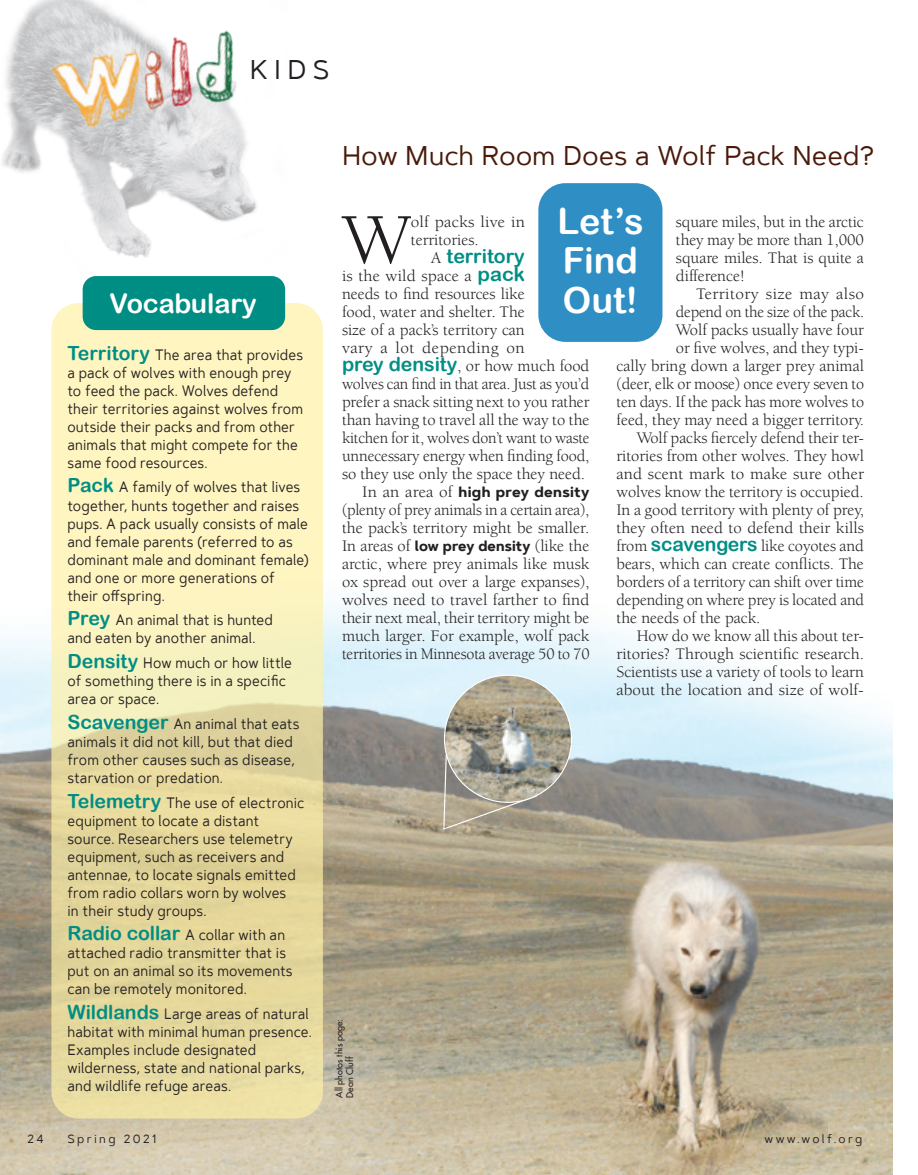
<style>
.page{position:relative;width:918px;height:1175px;background:#fff}
.page>*{position:absolute;margin:0;border:0;box-sizing:border-box;transform-origin:0 0}
.Body_text_1st_Par{font:73.2px "Berkeley";color:#231f20}
.kidsHeadLarge{font:36px/39px "Arial Rounded MT Bold";color:#fff}
.Headline{font:27px "Artegra Sans";letter-spacing:-.005em;color:#491a09}
.ModernHead{font:27px "Arial Rounded MT Bold";letter-spacing:-.005em;color:#fff}
.Headline-2{font:27px "Artegra Sans";color:#231f20}
.Body_text{font:19.5px "Arial Rounded MT Bold";color:#008e84}
.Body_text-2{font:16.5px/18px "Berkeley";letter-spacing:-.005em;color:#231f20;text-align:justify}
.Body_text-3{font:16.5px/18px "Berkeley";letter-spacing:-.005em;color:#231f20;text-align:right;scale:1.04 1}
.Body_text_1st_Par-2{font:16.5px/18px "Berkeley";letter-spacing:.005em;color:#231f20;scale:1.04 1}
.vocab{font:15px/18px "Artegra Sans";letter-spacing:.005em;color:#231f20;scale:.9 1}
.Body_text-4{font:700 14.25px "Artegra Sans";letter-spacing:.025em;color:#231f20}
.t1{font:12px "Artegra Sans";letter-spacing:.2em;color:#231f20}
.t2{font:9px/10.5px "Futura";letter-spacing:.01em;color:#231f20}
.s1{font-family:"Arial Rounded MT Bold";font-size:19.5px;color:#008e84}
.s2{font-family:"Berkeley";font-size:16.5px;color:#231f20}
.s3{font-family:"Berkeley";font-weight:400;font-size:16.5px}
.s4{font-family:"Artegra Sans";font-weight:700;font-size:14.25px}
</style>
<div class="page">
<img style="left:88px;top:184px;width:169px;height:74px">
<img style="left:2px;top:0;width:245px;height:206px">
<img style="left:0;top:604px;width:892px;height:570px">
<svg style="left:51px;top:303px;width:272px;height:815px;background:#f0e5ae"></svg>
<img style="left:547px;top:844px;width:281px;height:330px">
<div style="left:538px;top:183px;width:124px;height:159px;background:#2f8fc4;border-radius:27px"></div>
<div style="left:83px;top:276px;width:202px;height:54px;background:#008e84;border-radius:14px"></div>
<svg style="left:443px;top:674px;width:130px;height:156px;background:#a9a598"></svg>
<p class="Headline-2" style="left:250px;top:50px;width:81px">KIDS</p>
<p class="Headline" style="left:342px;top:137px;width:534px">How Much Room Does a Wolf Pack Need?</p>
<p class="ModernHead" style="left:110px;top:287px;width:149px">Vocabulary</p>
<p class="vocab" style="left:68px;top:345px;width:263px"><span class="s1">Territory</span> The area that provides a pack of wolves with enough prey to feed the pack. Wolves defend their territories against wolves from outside their packs and from other animals that might compete for the same food resources.</p>
<p class="vocab" style="left:68px;top:478px;width:270px"><span class="s1">Pack</span> A family of wolves that lives together, hunts together and raises pups. A pack usually consists of male and female parents (referred to as dominant male and dominant female) and one or more generations of their offspring.</p>
<p class="vocab" style="left:68px;top:610px;width:230px"><span class="s1">Prey</span> An animal that is hunted and eaten by another animal.</p>
<p class="vocab" style="left:68px;top:653px;width:251px"><span class="s1">Density</span> How much or how little of something there is in a specific area or space.</p>
<p class="vocab" style="left:68px;top:714px;width:259px"><span class="s1">Scavenger</span> An animal that eats animals it did not kill, but that died from other causes such as disease, starvation or predation.</p>
<p class="vocab" style="left:68px;top:793px;width:265px"><span class="s1">Telemetry</span> The use of electronic equipment to locate a distant source. Researchers use telemetry equipment, such as receivers and antennae, to locate signals emitted from radio collars worn by wolves<br>in their study groups.</p>
<p class="vocab" style="left:68px;top:925px;width:252px"><span class="s1">Radio collar</span> A collar with an attached radio transmitter that is put on an animal so its movements can be remotely monitored.</p>
<p class="vocab" style="left:68px;top:1004px;width:273px"><span class="s1">Wildlands</span> Large areas of natural habitat with minimal human presence.<br>Examples include designated wilderness, state and national parks, and wildlife refuge areas.</p>
<p class="kidsHeadLarge" style="left:557px;top:202px;width:88px">Let’s<br>Find<br>Out!</p>
<p class="Body_text_1st_Par" style="left:342px;top:201px;width:71px">W</p>
<p class="Body_text_1st_Par-2" style="left:411px;top:213px;width:111px">olf packs live in territories.</p>
<p class="Body_text-2" style="left:676px;top:213px;width:190px">square miles, but in the arctic they may be more than 1,000 square miles. That is quite a difference!</p>
<p class="Body_text-3" style="left:616px;top:285px;width:240px">Territory size may also<br>depend on the size of the pack.<br>Wolf packs usually have four<br>or five wolves, and they typi-<br>cally bring down a larger prey animal (deer, elk or moose) once every seven to ten days. If the pack has more wolves to feed, they may need a bigger territory.</p>
<p class="Body_text-2" style="left:616px;top:429px;width:249px;text-indent:20px">Wolf packs fiercely defend their ter&shy;ritories from other wolves. They howl and scent mark to make sure other wolves know the territory is occupied.<br>In a good territory with plenty of prey, they often need to defend their kills from <span class="s1">scavengers</span> like coyotes and bears, which can create conflicts. The borders of a territory can shift over time depending on where prey is located and the needs of the pack.</p>
<p class="Body_text-2" style="left:616px;top:627px;width:249px;text-indent:20px">How do we know all this about ter&shy;ritories? Through scientific research.<br>Scientists use a variety of tools to learn about the location and size of wolf-</p>
<p class="Body_text" style="left:431px;top:244px;width:95px"><span class="s2">A</span> territory</p>
<p class="Body_text-2" style="left:342px;top:267px;width:249px;text-align:left">is the wild space a <span class="s1">pack<br></span>needs to find resources like<br>food, water and shelter. The<br>size of a pack’s territory can<br>vary a lot depending on<br><span class="s1">prey density</span>, or how much food wolves can find in that area. Just as you’d prefer a snack sitting next to you rather than having to travel all the way to the kitchen for it, wolves don’t want to waste unnecessary energy when finding food, so they use only the space they need.</p>
<p class="Body_text-4" style="left:362px;top:481px;width:229px"><span class="s3">In an area of</span> high prey density</p>
<p class="Body_text-2" style="left:342px;top:501px;width:249px">(plenty of prey animals in a certain area), the pack’s territory might be smaller.<br>In areas of <span class="s4">low prey density</span> (like the arctic, where prey animals like musk ox spread out over a large expanses), wolves need to travel farther to find their next meal, their territory might be much larger. For example, wolf pack territories in Minnesota average 50 to 70</p>
<p class="t2" style="left:334px;top:1097px;width:80px;rotate:-90deg">All photos this page:<br>Dean Cluff</p>
<p class="t1" style="left:27px;top:1130px;width:18px">24</p>
<p class="t1" style="left:68px;top:1130px;width:90px">Spring 2021</p>
<p class="t1" style="left:765px;top:1130px;width:99px">www.wolf.org</p>
</div>
